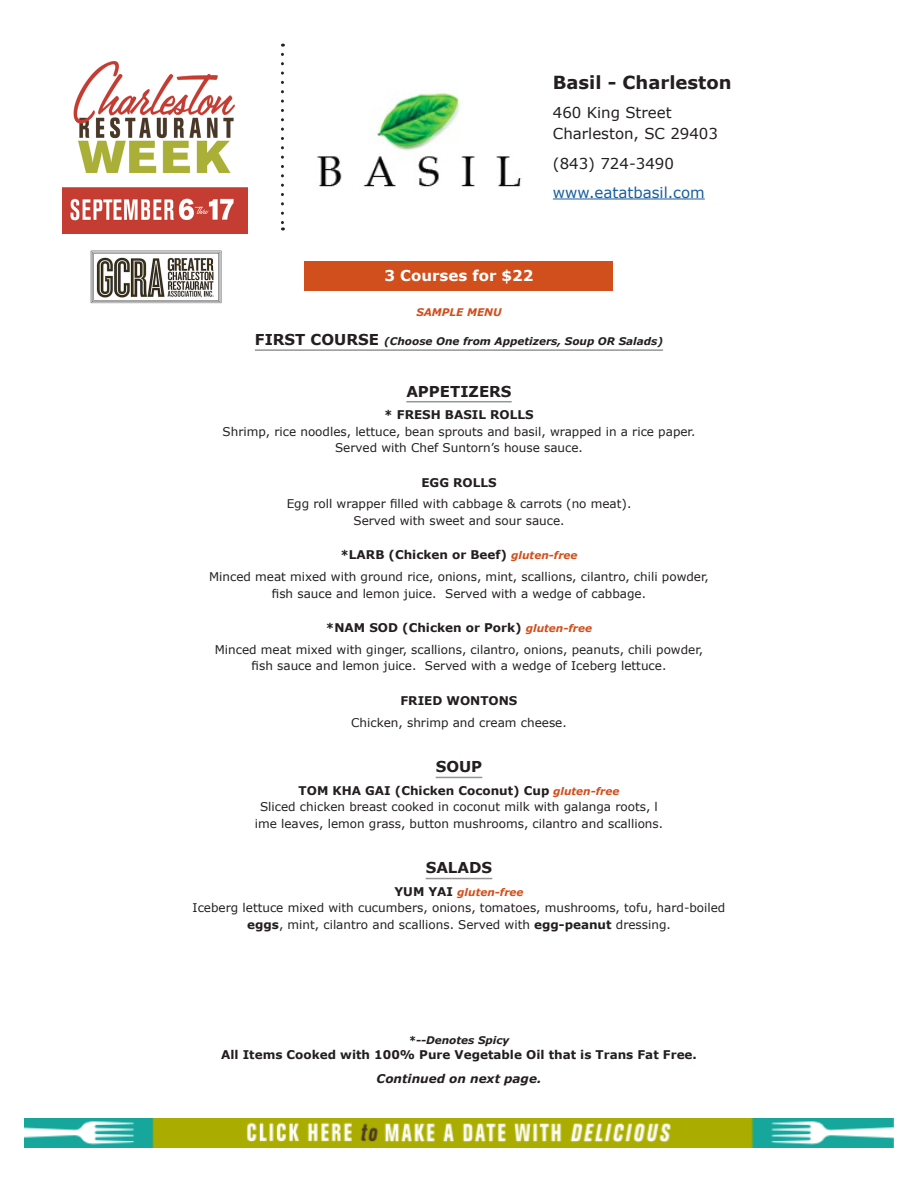
<style>
.page{position:relative;width:918px;height:1188px;background:#fff}
.page>*{position:absolute;margin:0;border:0;box-sizing:border-box;transform-origin:0 0}
.restaurant_name{font:700 18px "Verdana";color:#231f20}
.Address{font:15px "Verdana";color:#231f20}
.category{font:700 15px "Verdana";color:#231f20}
.phone_url{font:15px "Verdana";color:#175d9e}
.description{font:700 15px "Verdana";color:#fff}
.phone_url-2{font:15px "Verdana";color:#231f20}
.description-2{font:12px "Verdana";color:#231f20}
.category_subhead{font:700 12px "Verdana";color:#231f20}
.menu_item{font:700 12px "Verdana";color:#231f20}
.description-3{font:italic 700 12px "Verdana";color:#231f20}
.category-2{font:italic 700 10.5px "Verdana";color:#231f20}
.category_subhead-2{font:italic 700 10.5px "Verdana";color:#d14f1c}
.description-4{font:italic 700 10.5px "Verdana";color:#231f20}
.s1{font-style:normal;font-size:15px}
.s2{font-style:italic;font-size:10.5px;color:#d14f1c}
.s3{font-style:normal;font-size:12px;color:#231f20}
.s4{font-weight:700}
</style>
<div class="page">
<hr style="left:553px;top:199px;width:152px;height:1px;background:#175d9e">
<img style="left:317px;top:90px;width:205px;height:97px">
<svg style="left:281px;top:54px;width:3px;height:176px"></svg>
<hr style="left:255px;top:349px;width:408px;height:2px;background:#939598">
<hr style="left:406px;top:401px;width:106px;height:1px;background:#939598">
<hr style="left:436px;top:777px;width:46px;height:1px;background:#939598">
<hr style="left:426px;top:878px;width:66px;height:1px;background:#939598">
<div style="left:305px;top:261px;width:308px;height:29px;background:#d14f1c"></div>
<img style="left:90px;top:250px;width:132px;height:54px">
<img style="left:63px;top:61px;width:185px;height:172px">
<img style="left:25px;top:1118px;width:868px;height:30px">
<p class="restaurant_name" style="left:553px;top:71px;width:180px">Basil - Charleston</p>
<p class="Address" style="left:553px;top:103px;width:120px">460 King Street</p>
<p class="Address" style="left:553px;top:124px;width:167px">Charleston, SC 29403</p>
<p class="phone_url-2" style="left:553px;top:154px;width:123px">(843) 724-3490</p>
<p class="phone_url" style="left:553px;top:183px;width:153px">www.eatatbasil.com</p>
<p class="description" style="left:384px;top:266px;width:151px">3 Courses for $22</p>
<p class="category_subhead-2" style="left:416px;top:305px;width:87px">SAMPLE MENU</p>
<p class="category-2" style="left:255px;top:334px;width:410px"><span class="s1">FIRST COURSE</span> (Choose One from Appetizers, Soup OR Salads)</p>
<p class="category" style="left:406px;top:381px;width:107px">APPETIZERS</p>
<p class="category_subhead" style="left:384px;top:407px;width:151px">* FRESH BASIL ROLLS</p>
<p class="description-2" style="left:223px;top:424px;width:474px">Shrimp, rice noodles, lettuce, bean sprouts and basil, wrapped in a rice paper.</p>
<p class="description-2" style="left:335px;top:440px;width:249px">Served with Chef Suntorn’s house sauce.</p>
<p class="menu_item" style="left:421px;top:474px;width:77px">EGG ROLLS</p>
<p class="description-2" style="left:287px;top:496px;width:346px">Egg roll wrapper filled with cabbage &amp; carrots (no meat).</p>
<p class="description-2" style="left:353px;top:513px;width:213px">Served with sweet and sour sauce.</p>
<p class="menu_item" style="left:340px;top:547px;width:239px">*LARB (Chicken or Beef) <span class="s2">gluten-free</span></p>
<p class="description-2" style="left:209px;top:569px;width:501px">Minced meat mixed with ground rice, onions, mint, scallions, cilantro, chili powder,</p>
<p class="description-2" style="left:272px;top:586px;width:376px">fish sauce and lemon juice. Served with a wedge of cabbage.</p>
<p class="menu_item" style="left:326px;top:620px;width:268px">*NAM SOD (Chicken or Pork) <span class="s2">gluten-free</span></p>
<p class="description-2" style="left:215px;top:642px;width:490px">Minced meat mixed with ginger, scallions, cilantro, onions, peanuts, chili powder,</p>
<p class="description-2" style="left:252px;top:658px;width:416px">fish sauce and lemon juice. Served with a wedge of Iceberg lettuce.</p>
<p class="menu_item" style="left:401px;top:693px;width:118px">FRIED WONTONS</p>
<p class="description-2" style="left:351px;top:715px;width:217px">Chicken, shrimp and cream cheese.</p>
<p class="category" style="left:436px;top:757px;width:48px">SOUP</p>
<p class="category_subhead" style="left:299px;top:783px;width:322px">TOM KHA GAI (Chicken Coconut) Cup <span class="s2">gluten-free</span></p>
<p class="description-2" style="left:260px;top:799px;width:399px">Sliced chicken breast cooked in coconut milk with galanga roots, l</p>
<p class="description-2" style="left:255px;top:816px;width:410px">ime leaves, lemon grass, button mushrooms, cilantro and scallions.</p>
<p class="category" style="left:426px;top:858px;width:68px">SALADS</p>
<p class="category_subhead-2" style="left:394px;top:885px;width:131px"><span class="s3">YUM YAI</span> gluten-free</p>
<p class="description-2" style="left:193px;top:900px;width:534px">Iceberg lettuce mixed with cucumbers, onions, tomatoes, mushrooms, tofu, hard-boiled</p>
<p class="description-2" style="left:247px;top:917px;width:425px"><span class="s4">eggs</span>, mint, cilantro and scallions. Served with <span class="s4">egg-peanut</span> dressing.</p>
<p class="description-4" style="left:409px;top:1034px;width:102px">*--Denotes Spicy</p>
<p class="category_subhead" style="left:221px;top:1047px;width:477px">All Items Cooked with 100% Pure Vegetable Oil that is Trans Fat Free.</p>
<p class="description-3" style="left:377px;top:1071px;width:166px">Continued on next page.</p>
</div>
